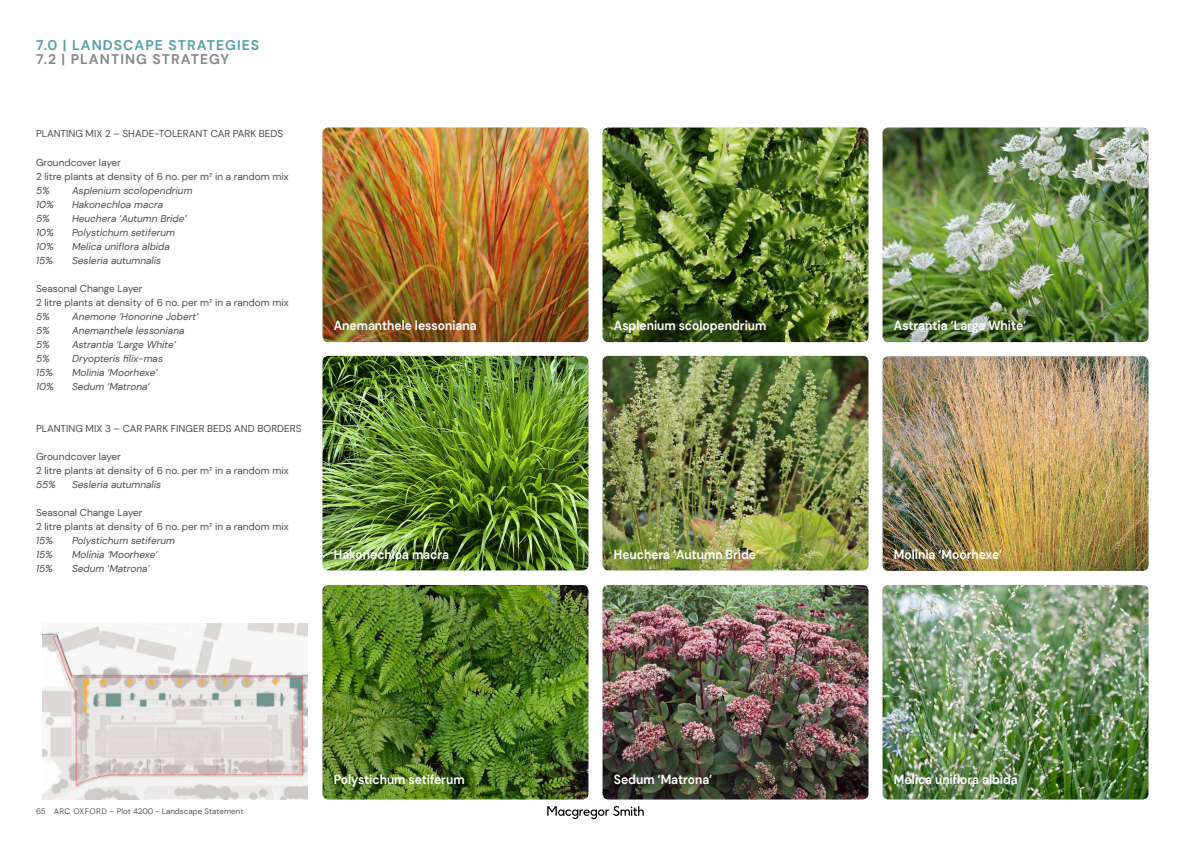
<style>
.page{position:relative;width:1191px;height:842px;background:#fff}
.page>*{position:absolute;margin:0;border:0;box-sizing:border-box;transform-origin:0 0}
.MGS_DOC__Page_Title{font:700 14px "DM Sans";letter-spacing:.075em;color:#55a1a7}
.MGS_DOC__Page_Title-2{font:700 14px "DM Sans";letter-spacing:.075em;color:#86888a}
.t1{font:700 13.2px "DM Sans";color:#fff;scale:.91 1}
.Table_text{font:italic 10px "DM Sans";color:#4b4c4d}
.Table_text-2{font:10px "DM Sans";color:#4b4c4d}
.t2{font:8px "DM Sans";color:#57585a}
</style>
<div class="page">
<svg style="left:547px;top:806px;width:97px;height:13px"></svg>
<img style="left:322px;top:128px;width:266px;height:214px">
<img style="left:602px;top:128px;width:266px;height:214px">
<img style="left:882px;top:128px;width:266px;height:214px">
<img style="left:602px;top:356px;width:266px;height:214px">
<img style="left:322px;top:356px;width:266px;height:214px">
<img style="left:322px;top:585px;width:266px;height:214px">
<img style="left:602px;top:585px;width:266px;height:214px">
<img style="left:882px;top:356px;width:266px;height:215px">
<img style="left:882px;top:585px;width:266px;height:214px">
<img style="left:43px;top:624px;width:264px;height:175px">
<p class="MGS_DOC__Page_Title" style="left:36px;top:36px;width:225px">7.0 | LANDSCAPE STRATEGIES</p>
<p class="MGS_DOC__Page_Title-2" style="left:36px;top:50px;width:195px">7.2 | PLANTING STRATEGY</p>
<p class="Table_text-2" style="left:36px;top:128px;width:249px">PLANTING MIX 2 – SHADE-TOLERANT CAR PARK BEDS</p>
<p class="Table_text-2" style="left:36px;top:156px;width:86px">Groundcover layer</p>
<p class="Table_text-2" style="left:36px;top:170px;width:254px">2 litre plants at density of 6 no. per m² in a random mix</p>
<p class="Table_text" style="left:36px;top:184px;width:15px">5%</p>
<p class="Table_text" style="left:72px;top:184px;width:122px">Asplenium scolopendrium</p>
<p class="Table_text" style="left:36px;top:198px;width:19px">10%</p>
<p class="Table_text" style="left:72px;top:198px;width:93px">Hakonechloa macra</p>
<p class="Table_text" style="left:36px;top:212px;width:15px">5%</p>
<p class="Table_text" style="left:72px;top:212px;width:116px">Heuchera ‘Autumn Bride’</p>
<p class="Table_text" style="left:36px;top:226px;width:19px">10%</p>
<p class="Table_text" style="left:72px;top:226px;width:104px">Polystichum setiferum</p>
<p class="Table_text" style="left:36px;top:240px;width:19px">10%</p>
<p class="Table_text" style="left:72px;top:240px;width:99px">Melica uniflora albida</p>
<p class="Table_text" style="left:36px;top:254px;width:18px">15%</p>
<p class="Table_text" style="left:72px;top:254px;width:91px">Sesleria autumnalis</p>
<p class="Table_text-2" style="left:36px;top:282px;width:108px">Seasonal Change Layer</p>
<p class="Table_text-2" style="left:36px;top:296px;width:254px">2 litre plants at density of 6 no. per m² in a random mix</p>
<p class="Table_text" style="left:36px;top:310px;width:15px">5%</p>
<p class="Table_text" style="left:72px;top:310px;width:128px">Anemone ‘Honorine Jobert’</p>
<p class="Table_text" style="left:36px;top:324px;width:15px">5%</p>
<p class="Table_text" style="left:72px;top:324px;width:114px">Anemanthele lessoniana</p>
<p class="Table_text" style="left:36px;top:338px;width:15px">5%</p>
<p class="Table_text" style="left:72px;top:338px;width:105px">Astrantia ‘Large White’</p>
<p class="Table_text" style="left:36px;top:352px;width:15px">5%</p>
<p class="Table_text" style="left:72px;top:352px;width:93px">Dryopteris filix-mas</p>
<p class="Table_text" style="left:36px;top:366px;width:18px">15%</p>
<p class="Table_text" style="left:72px;top:366px;width:87px">Molinia ‘Moorhexe’</p>
<p class="Table_text" style="left:36px;top:380px;width:19px">10%</p>
<p class="Table_text" style="left:72px;top:380px;width:79px">Sedum ‘Matrona’</p>
<p class="Table_text-2" style="left:36px;top:422px;width:267px">PLANTING MIX 3 – CAR PARK FINGER BEDS AND BORDERS</p>
<p class="Table_text-2" style="left:36px;top:450px;width:86px">Groundcover layer</p>
<p class="Table_text-2" style="left:36px;top:464px;width:254px">2 litre plants at density of 6 no. per m² in a random mix</p>
<p class="Table_text" style="left:36px;top:478px;width:21px">55%</p>
<p class="Table_text" style="left:72px;top:478px;width:91px">Sesleria autumnalis</p>
<p class="Table_text-2" style="left:36px;top:506px;width:108px">Seasonal Change Layer</p>
<p class="Table_text-2" style="left:36px;top:520px;width:254px">2 litre plants at density of 6 no. per m² in a random mix</p>
<p class="Table_text" style="left:36px;top:534px;width:18px">15%</p>
<p class="Table_text" style="left:72px;top:534px;width:104px">Polystichum setiferum</p>
<p class="Table_text" style="left:36px;top:548px;width:18px">15%</p>
<p class="Table_text" style="left:72px;top:548px;width:87px">Molinia ‘Moorhexe’</p>
<p class="Table_text" style="left:36px;top:562px;width:18px">15%</p>
<p class="Table_text" style="left:72px;top:562px;width:79px">Sedum ‘Matrona’</p>
<p class="t1" style="left:334px;top:317px;width:158px">Anemanthele lessoniana</p>
<p class="t1" style="left:614px;top:317px;width:169px">Asplenium scolopendrium</p>
<p class="t1" style="left:894px;top:317px;width:147px">Astrantia ‘Large White’</p>
<p class="t1" style="left:334px;top:546px;width:128px">Hakonechloa macra</p>
<p class="t1" style="left:614px;top:546px;width:161px">Heuchera ‘Autumn Bride’</p>
<p class="t1" style="left:894px;top:546px;width:121px">Molinia ‘Moorhexe’</p>
<p class="t2" style="left:36px;top:806px;width:209px">65 ARC OXFORD - Plot 4200 - Landscape Statement</p>
<p class="t1" style="left:334px;top:771px;width:145px">Polystichum setiferum</p>
<p class="t1" style="left:614px;top:771px;width:110px">Sedum ‘Matrona’</p>
<p class="t1" style="left:894px;top:771px;width:138px">Melica uniflora albida</p>
</div>
